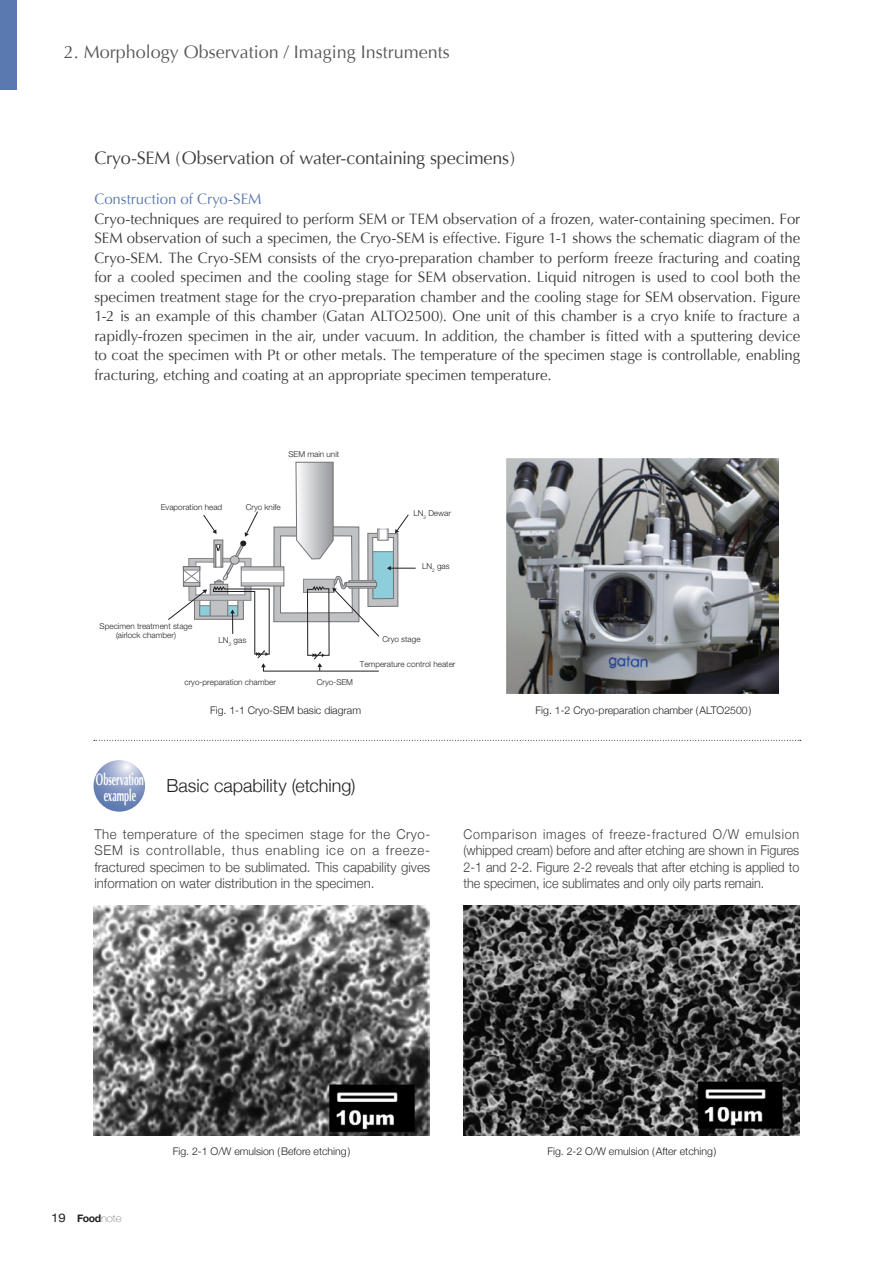
<style>
.page{position:relative;width:893px;height:1263px;background:#fff}
.page>*{position:absolute;margin:0;border:0;box-sizing:border-box;transform-origin:0 0}
.t1{font:18px "Optima";letter-spacing:-.015em;color:#3e3e3f}
.t2{font:18px "Optima";color:#57585a}
.t3{font:300 18px "Helvetica Neue";color:#231f20}
.t4{font:700 16.5px/16.5px "Optima";color:#fff;text-align:center;scale:.54 1}
.t5{font:15px/19.5px "Optima";letter-spacing:-.005em;color:#3e3e3f;text-align:justify}
.t6{font:15px "Optima";letter-spacing:-.005em;color:#5a79b0}
.t7{font:300 13.5px/16.5px "Helvetica Neue";color:#3e3e3f;text-align:justify;scale:.93 1}
.t8{font:300 13.5px/16.5px "Helvetica Neue";color:#3e3e3f;text-align:justify}
.t9{font:300 10.5px "Helvetica Neue";color:#231f20}
.t10{font:700 10.5px "Helvetica Neue";color:#231f20}
.t11{font:300 8.1px/9.8px "Helvetica Neue";color:#231f20;text-align:center}
.s1{font-weight:400;font-size:12px}
.s2{font-weight:200}
</style>
<div class="page">
<hr style="left:892px;top:0;width:1px;height:89px;background:#5a79b0">
<div style="left:0;top:0;width:17px;height:89px;background:#5a79b0"></div>
<svg style="left:94px;top:740px;width:707px;height:1px"></svg>
<img style="left:506px;top:458px;width:272px;height:235px">
<img style="left:94px;top:906px;width:335px;height:229px">
<img style="left:463px;top:906px;width:336px;height:229px">
<svg style="left:168px;top:461px;width:248px;height:211px"></svg>
<svg style="left:94px;top:760px;width:51px;height:52px;background:#8e9fc7"></svg>
<p class="t2" style="left:64px;top:41px;width:388px">2. Morphology Observation / Imaging Instruments</p>
<p class="t1" style="left:94px;top:147px;width:422px">Cryo-SEM (Observation of water-containing specimens)</p>
<p class="t6" style="left:94px;top:190px;width:169px">Construction of Cryo-SEM</p>
<p class="t5" style="left:94px;top:209px;width:707px">Cryo-techniques are required to perform SEM or TEM observation of a frozen, water-containing specimen. For SEM observation of such a specimen, the Cryo-SEM is effective. Figure 1-1 shows the schematic diagram of the Cryo-SEM. The Cryo-SEM consists of the cryo-preparation chamber to perform freeze fracturing and coating for a cooled specimen and the cooling stage for SEM observation. Liquid nitrogen is used to cool both the specimen treatment stage for the cryo-preparation chamber and the cooling stage for SEM observation. Figure 1-2 is an example of this chamber (Gatan ALTO2500). One unit of this chamber is a cryo knife to fracture a rapidly-frozen specimen in the air, under vacuum. In addition, the chamber is fitted with a sputtering device to coat the specimen with Pt or other metals. The temperature of the specimen stage is controllable, enabling fracturing, etching and coating at an appropriate specimen temperature.</p>
<p class="t11" style="left:288px;top:449px;width:52px">SEM main unit</p>
<p class="t11" style="left:161px;top:502px;width:63px">Evaporation head</p>
<p class="t11" style="left:246px;top:502px;width:37px">Cryo knife</p>
<p class="t11" style="left:413px;top:508px;width:39px">LN<sub>2</sub> Dewar</p>
<p class="t11" style="left:422px;top:561px;width:29px">LN<sub>2</sub> gas</p>
<p class="t11" style="left:100px;top:621px;width:94px">Specimen treatment stage (airlock chamber)</p>
<p class="t11" style="left:219px;top:635px;width:29px">LN<sub>2</sub> gas</p>
<p class="t11" style="left:382px;top:634px;width:40px">Cryo stage</p>
<p class="t11" style="left:360px;top:659px;width:97px">Temperature control heater</p>
<p class="t11" style="left:184px;top:677px;width:93px">cryo-preparation chamber</p>
<p class="t11" style="left:317px;top:677px;width:38px">Cryo-SEM</p>
<p class="t4" style="left:96px;top:771px;width:90px">Observation example</p>
<p class="t9" style="left:210px;top:702px;width:153px">Fig. 1-1 Cryo-SEM basic diagram</p>
<p class="t9" style="left:536px;top:702px;width:217px">Fig. 1-2 Cryo-preparation chamber (ALTO2500)</p>
<p class="t3" style="left:166px;top:771px;width:190px">Basic capability (etching)</p>
<p class="t8" style="left:94px;top:825px;width:337px">The temperature of the specimen stage for the Cryo-SEM is controllable, thus enabling ice on a freeze&shy;fractured specimen to be sublimated. This capability gives information on water distribution in the specimen.</p>
<p class="t7" style="left:463px;top:825px;width:363px">Comparison images of freeze-fractured O/W emulsion (whipped cream) before and after etching are shown in Figures 2-1 and 2-2. Figure 2-2 reveals that after etching is applied to the specimen, ice sublimates and only oily parts remain.</p>
<p class="t10" style="left:51px;top:1210px;width:72px"><span class="s1">19</span> Food<span class="s2">note</span></p>
<p class="t9" style="left:173px;top:1143px;width:179px">Fig. 2-1 O/W emulsion (Before etching)</p>
<p class="t9" style="left:547px;top:1143px;width:170px">Fig. 2-2 O/W emulsion (After etching)</p>
</div>
